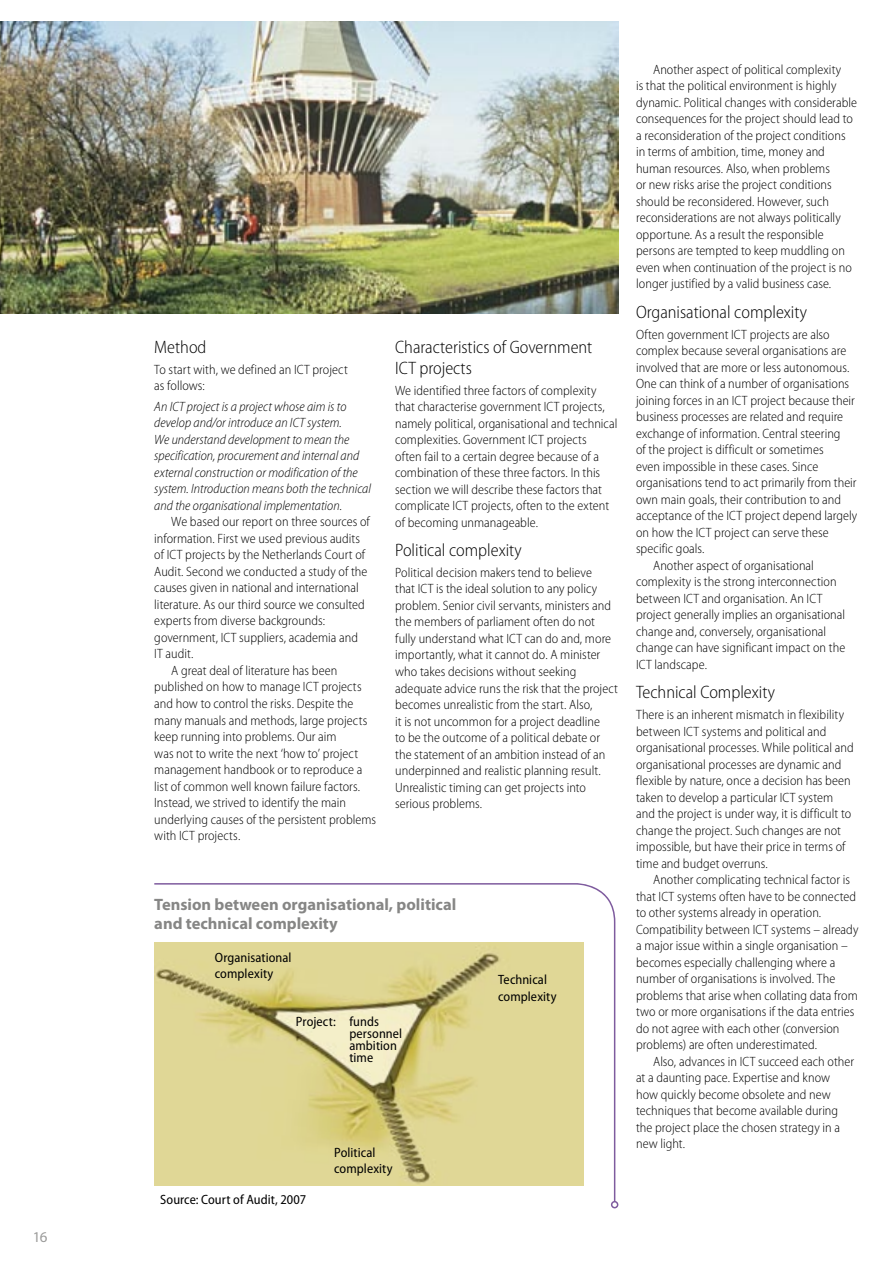
<style>
.page{position:relative;width:893px;height:1263px;background:#fff}
.page>*{position:absolute;margin:0;border:0;box-sizing:border-box;transform-origin:0 0}
.t1{font:300 semi-condensed 18px/21px "Myriad Pro";color:#000}
.t2{font:700 16.5px/19.5px "Myriad Pro";color:#868685}
.t3{font:15px "Myriad Pro";color:#9b9b9a}
.t4{font:300 semi-condensed 13.5px/16.5px "Myriad Pro";letter-spacing:.005em;color:#000}
.t5{font:italic 300 semi-condensed 13.5px/16.5px "Myriad Pro";color:#000}
.t6{font:semi-condensed 13.5px/16.5px "Myriad Pro";letter-spacing:.005em;color:#000}
.s1{font-style:normal}
</style>
<div class="page">
<svg style="left:154px;top:883px;width:461px;height:318px"></svg>
<svg style="left:611px;top:1201px;width:7px;height:7px"></svg>
<img style="left:154px;top:942px;width:430px;height:244px">
<img style="left:0;top:21px;width:618px;height:293px">
<p class="t3" style="left:33px;top:1228px;width:16px">16</p>
<h1 class="t1" style="left:154px;top:337px;width:54px">Method</h1>
<p class="t4" style="left:154px;top:361px;width:195px">To start with, we defined an ICT project as follows:</p>
<p class="t5" style="left:154px;top:399px;width:218px">An ICT project is a project whose aim is to develop and/or introduce an ICT system.<br>We understand development to mean the specification, procurement and internal and external construction or modification of the system. Introduction means both the technical and the organisational implementation<span class="s1">.</span></p>
<p class="t4" style="left:171px;top:514px;width:200px">We based our report on three sources of</p>
<p class="t4" style="left:154px;top:530px;width:207px">information. First we used previous audits</p>
<p class="t4" style="left:154px;top:547px;width:212px">of ICT projects by the Netherlands Court of</p>
<p class="t4" style="left:154px;top:563px;width:215px">Audit. Second we conducted a study of the</p>
<p class="t4" style="left:154px;top:580px;width:206px">causes given in national and international</p>
<p class="t4" style="left:154px;top:596px;width:212px">literature. As our third source we consulted</p>
<p class="t4" style="left:154px;top:613px;width:172px">experts from diverse backgrounds:</p>
<p class="t4" style="left:154px;top:629px;width:205px">government, ICT suppliers, academia and</p>
<p class="t4" style="left:154px;top:646px;width:41px">IT audit.</p>
<p class="t4" style="left:171px;top:662px;width:168px">A great deal of literature has been</p>
<p class="t4" style="left:154px;top:679px;width:209px">published on how to manage ICT projects</p>
<p class="t4" style="left:154px;top:695px;width:201px">and how to control the risks. Despite the</p>
<p class="t4" style="left:154px;top:712px;width:215px">many manuals and methods, large projects</p>
<p class="t4" style="left:154px;top:728px;width:184px">keep running into problems. Our aim</p>
<p class="t4" style="left:154px;top:745px;width:205px">was not to write the next ‘how to’ project</p>
<p class="t4" style="left:154px;top:761px;width:210px">management handbook or to reproduce a</p>
<p class="t4" style="left:154px;top:778px;width:207px">list of common well known failure factors.</p>
<p class="t4" style="left:154px;top:794px;width:193px">Instead, we strived to identify the main</p>
<p class="t4" style="left:154px;top:811px;width:223px">underlying causes of the persistent problems</p>
<p class="t4" style="left:154px;top:827px;width:88px">with ICT projects.</p>
<h1 class="t1" style="left:395px;top:337px;width:199px">Characteristics of Government<br>ICT projects</h1>
<p class="t4" style="left:395px;top:382px;width:224px">We identified three factors of complexity that characterise government ICT projects, namely political, organisational and technical complexities. Government ICT projects<br>often fail to a certain degree because of a combination of these three factors. In this section we will describe these factors that complicate ICT projects, often to the extent of becoming unmanageable.</p>
<h1 class="t1" style="left:395px;top:540px;width:128px">Political complexity</h1>
<p class="t4" style="left:395px;top:564px;width:224px">Political decision makers tend to believe<br>that ICT is the ideal solution to any policy problem. Senior civil servants, ministers and the members of parliament often do not fully understand what ICT can do and, more importantly, what it cannot do. A minister who takes decisions without seeking adequate advice runs the risk that the project becomes unrealistic from the start. Also,<br>it is not uncommon for a project deadline<br>to be the outcome of a political debate or the statement of an ambition instead of an underpinned and realistic planning result.<br>Unrealistic timing can get projects into serious problems.</p>
<p class="t2" style="left:154px;top:894px;width:304px">Tension between organisational, political and technical complexity</p>
<p class="t6" style="left:215px;top:949px;width:78px">Organisational complexity</p>
<p class="t6" style="left:296px;top:1013px;width:41px">Project:</p>
<p class="t6" style="left:349px;top:1015px;width:54px;line-height:12px">funds personnel ambition time</p>
<p class="t6" style="left:160px;top:1191px;width:147px">Source: Court of Audit, 2007</p>
<p class="t6" style="left:334px;top:1144px;width:60px">Political complexity</p>
<p class="t6" style="left:498px;top:972px;width:60px">Technical complexity</p>
<p class="t4" style="left:636px;top:61px;width:223px;text-indent:17px">Another aspect of political complexity<br>is that the political environment is highly dynamic. Political changes with considerable consequences for the project should lead to a reconsideration of the project conditions in terms of ambition, time, money and human resources. Also, when problems<br>or new risks arise the project conditions should be reconsidered. However, such reconsiderations are not always politically opportune. As a result the responsible persons are tempted to keep muddling on even when continuation of the project is no longer justified by a valid business case.</p>
<h1 class="t1" style="left:636px;top:302px;width:172px">Organisational complexity</h1>
<p class="t4" style="left:636px;top:326px;width:195px">Often government ICT projects are also</p>
<p class="t4" style="left:636px;top:343px;width:212px">complex because several organisations are</p>
<p class="t4" style="left:636px;top:359px;width:215px">involved that are more or less autonomous.</p>
<p class="t4" style="left:636px;top:376px;width:215px">One can think of a number of organisations</p>
<p class="t4" style="left:636px;top:392px;width:220px">joining forces in an ICT project because their</p>
<p class="t4" style="left:636px;top:409px;width:209px">business processes are related and require</p>
<p class="t4" style="left:636px;top:425px;width:206px">exchange of information. Central steering</p>
<p class="t4" style="left:636px;top:442px;width:189px">of the project is difficult or sometimes</p>
<p class="t4" style="left:636px;top:458px;width:184px">even impossible in these cases. Since</p>
<p class="t4" style="left:636px;top:475px;width:222px">organisations tend to act primarily from their</p>
<p class="t4" style="left:636px;top:491px;width:207px">own main goals, their contribution to and</p>
<p class="t4" style="left:636px;top:508px;width:223px">acceptance of the ICT project depend largely</p>
<p class="t4" style="left:636px;top:524px;width:194px">on how the ICT project can serve these</p>
<p class="t4" style="left:636px;top:541px;width:70px">specific goals.</p>
<p class="t4" style="left:653px;top:557px;width:162px">Another aspect of organisational</p>
<p class="t4" style="left:636px;top:574px;width:202px">complexity is the strong interconnection</p>
<p class="t4" style="left:636px;top:590px;width:188px">between ICT and organisation. An ICT</p>
<p class="t4" style="left:636px;top:607px;width:211px">project generally implies an organisational</p>
<p class="t4" style="left:636px;top:623px;width:192px">change and, conversely, organisational</p>
<p class="t4" style="left:636px;top:640px;width:211px">change can have significant impact on the</p>
<p class="t4" style="left:636px;top:656px;width:72px">ICT landscape.</p>
<h1 class="t1" style="left:636px;top:682px;width:140px">Technical Complexity</h1>
<p class="t4" style="left:636px;top:706px;width:219px">There is an inherent mismatch in flexibility between ICT systems and political and organisational processes. While political and organisational processes are dynamic and flexible by nature, once a decision has been taken to develop a particular ICT system and the project is under way, it is difficult to change the project. Such changes are not impossible, but have their price in terms of time and budget overruns.</p>
<p class="t4" style="left:636px;top:871px;width:224px;text-indent:17px">Another complicating technical factor is that ICT systems often have to be connected to other systems already in operation.<br>Compatibility between ICT systems – already a major issue within a single organisation – becomes especially challenging where a number of organisations is involved. The problems that arise when collating data from two or more organisations if the data entries do not agree with each other (conversion problems) are often underestimated.</p>
<p class="t4" style="left:636px;top:1053px;width:220px;text-indent:17px">Also, advances in ICT succeed each other at a daunting pace. Expertise and know how quickly become obsolete and new techniques that become available during the project place the chosen strategy in a new light.</p>
</div>
